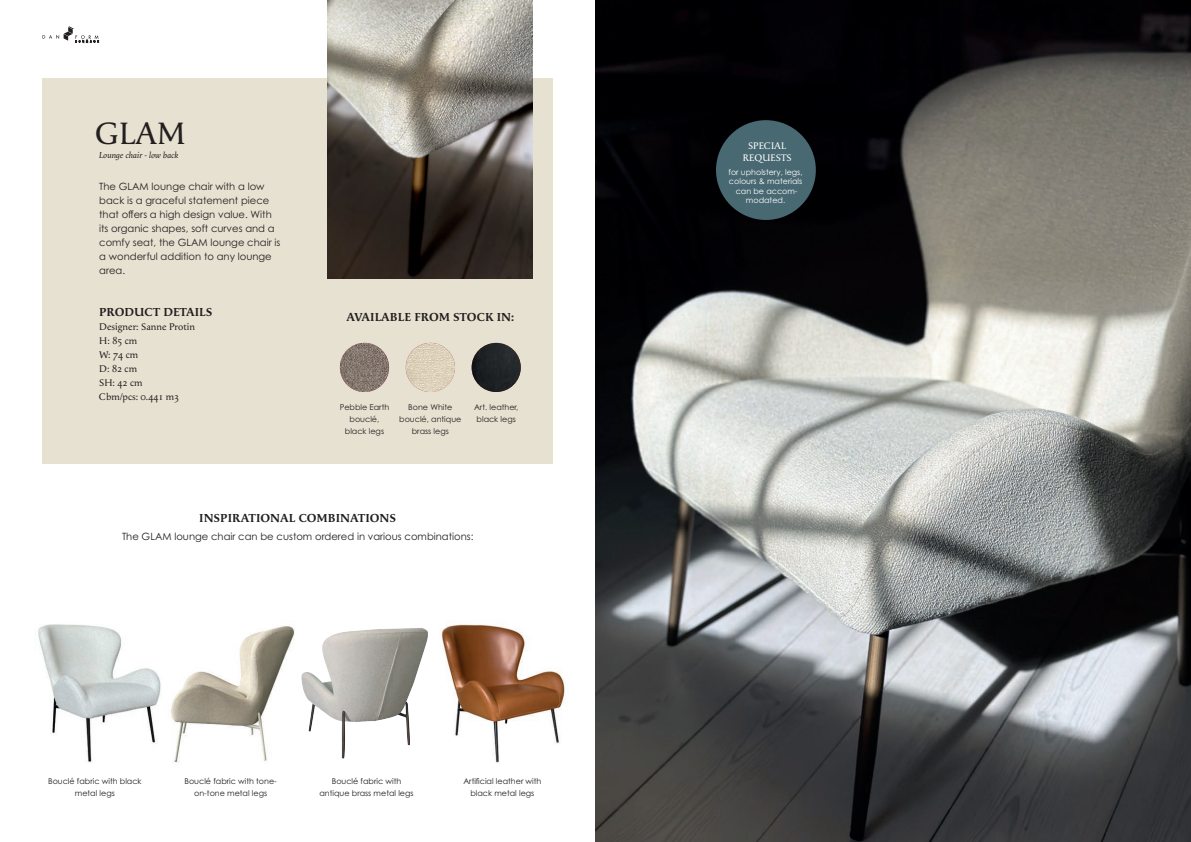
<style>
.page{position:relative;width:1191px;height:842px;background:#fff}
.page>*{position:absolute;margin:0;border:0;box-sizing:border-box;transform-origin:0 0}
.t1{font:32px "Apolline Std";color:#231f20}
.t2{font:700 12px "Apolline Std";color:#231f20}
.t3{font:10px/14px "Century Gothic Pro";color:#231f20}
.t4{font:10px "Apolline Std";color:#231f20}
.t5{font:9.9px/11.9px "Apolline Std";color:#fff;text-align:center}
.t6{font:italic 9px "Apolline Std";color:#231f20}
.t7{font:8px/12px "Century Gothic Pro";color:#231f20;text-align:center}
.t8{font:8px/9.6px "Century Gothic Pro";color:#fff;text-align:center}
</style>
<div class="page">
<svg style="left:43px;top:26px;width:56px;height:16px"></svg>
<div style="left:43px;top:78px;width:510px;height:386px;background:#e7e1d1"></div>
<img style="left:595px;top:0;width:596px;height:842px">
<img style="left:328px;top:0;width:205px;height:278px">
<img style="left:301px;top:628px;width:127px;height:131px">
<img style="left:171px;top:626px;width:124px;height:137px">
<img style="left:38px;top:624px;width:123px;height:139px">
<img style="left:441px;top:624px;width:124px;height:139px">
<div style="left:716px;top:120px;width:100px;height:100px;background:#486872;border-radius:50%"></div>
<img style="left:340px;top:343px;width:49px;height:49px;border-radius:25px">
<img style="left:406px;top:343px;width:49px;height:49px;border-radius:25px">
<img style="left:471px;top:343px;width:50px;height:49px;border-radius:25px">
<p class="t1" style="left:95px;top:114px;width:92px">GLAM</p>
<p class="t3" style="left:99px;top:179px;width:183px">The GLAM lounge chair with a low back is a graceful statement piece that offers a high design value. With its organic shapes, soft curves and a comfy seat, the GLAM lounge chair is a wonderful addition to any lounge area.</p>
<p class="t2" style="left:99px;top:305px;width:115px">PRODUCT DETAILS</p>
<p class="t4" style="left:99px;top:320px;width:97px">Designer: Sanne Protin</p>
<p class="t4" style="left:99px;top:334px;width:40px">H: 85 cm</p>
<p class="t4" style="left:99px;top:348px;width:40px">W: 74 cm</p>
<p class="t4" style="left:99px;top:362px;width:39px">D: 82 cm</p>
<p class="t4" style="left:99px;top:376px;width:45px">SH: 42 cm</p>
<p class="t4" style="left:99px;top:390px;width:81px">Cbm/pcs: 0.441 m3</p>
<p class="t6" style="left:99px;top:150px;width:81px">Lounge chair - low back</p>
<p class="t2" style="left:346px;top:310px;width:169px">AVAILABLE FROM STOCK IN:</p>
<p class="t7" style="left:340px;top:401px;width:51px">Pebble Earth bouclé, black legs</p>
<p class="t7" style="left:399px;top:401px;width:64px">Bone White bouclé, antique brass legs</p>
<p class="t7" style="left:474px;top:401px;width:46px">Art. leather, black legs</p>
<p class="t2" style="left:199px;top:511px;width:198px">INSPIRATIONAL COMBINATIONS</p>
<p class="t3" style="left:122px;top:529px;width:353px">The GLAM lounge chair can be custom ordered in various combinations:</p>
<p class="t7" style="left:48px;top:775px;width:95px">Bouclé fabric with black metal legs</p>
<p class="t7" style="left:184px;top:775px;width:94px">Bouclé fabric with tone&shy;on-tone metal legs</p>
<p class="t7" style="left:319px;top:775px;width:96px">Bouclé fabric with antique brass metal legs</p>
<p class="t7" style="left:463px;top:775px;width:80px">Artificial leather with black metal legs</p>
<p class="t5" style="left:742px;top:140px;width:50px">SPECIAL<br>REQUESTS</p>
<p class="t8" style="left:728px;top:167px;width:76px">for upholstery, legs, colours &amp; materials can be accom&shy;modated.</p>
</div>
